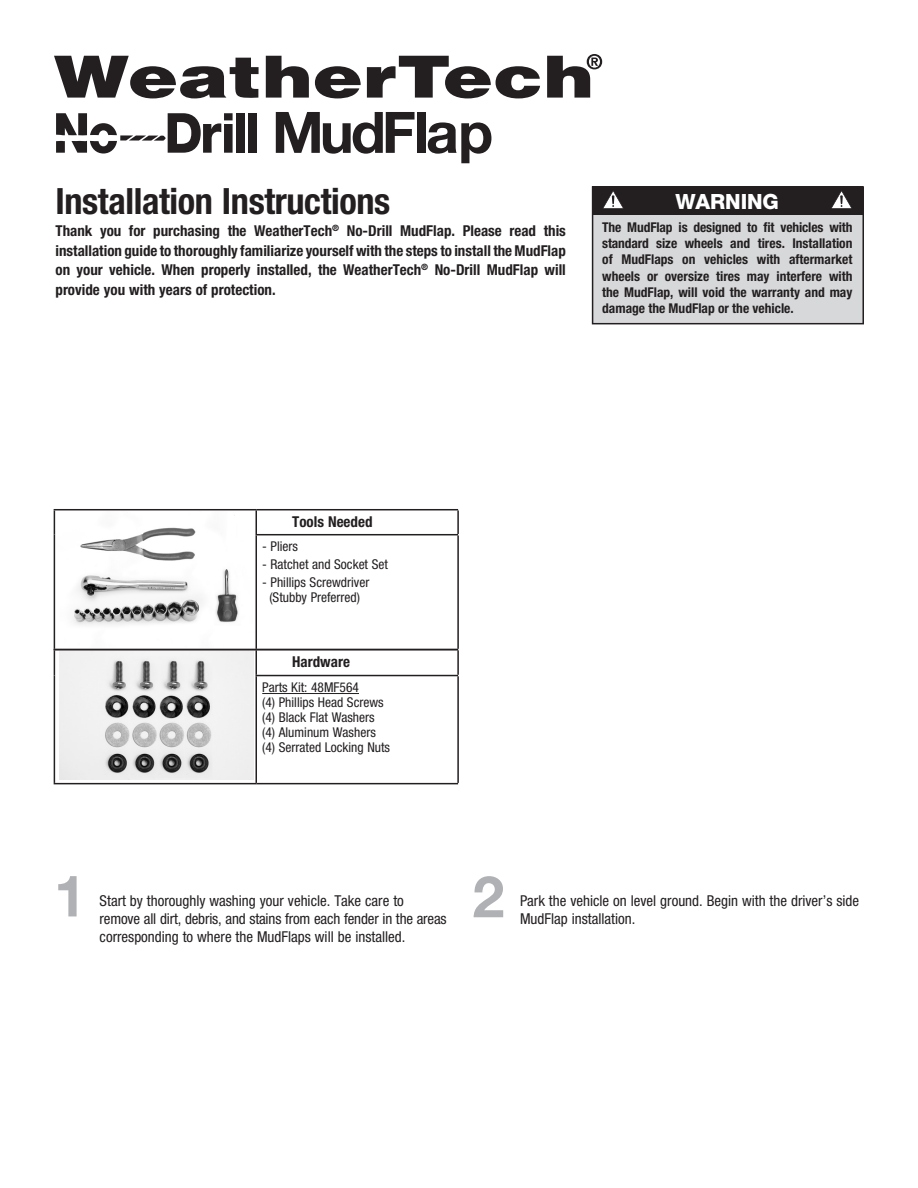
<style>
.page{position:relative;width:918px;height:1188px;background:#fff}
.page>*{position:absolute;margin:0;border:0;box-sizing:border-box;transform-origin:0 0}
.t1{font:700 57.6px "Helvetica Neue";color:#b0b1b5}
.t2{font:700 57.3px "Helvetica Neue";letter-spacing:-.05em;color:#231f20}
.t3{font:700 condensed 36.3px "Helvetica Neue";letter-spacing:-.01em;color:#231f20}
.t4{font:800 21px "Helvetica Neue";letter-spacing:-.005em;color:#fff}
.t5{font:700 condensed 15px/19.5px "Helvetica Neue";color:#231f20;text-align:justify}
.t6{font:condensed 15px/18px "Helvetica Neue";color:#231f20}
.t7{font:700 condensed 13.5px/16.2px "Helvetica Neue";color:#231f20;text-align:justify}
.t8{font:condensed 13.5px "Helvetica Neue";color:#231f20}
</style>
<div class="page">
<div style="left:593px;top:187px;width:270px;height:137px;background:#d7d8da"></div>
<div style="left:592px;top:186px;width:272px;height:138px;border:2px solid #231f20"></div>
<div style="left:592px;top:187px;width:271px;height:28px;background:#231f20"></div>
<svg style="left:831px;top:191px;width:21px;height:18px"></svg>
<svg style="left:603px;top:191px;width:21px;height:18px"></svg>
<div style="left:236px;top:113px;width:9px;height:40px;background:#231f20"></div>
<div style="left:248px;top:113px;width:8px;height:40px;background:#231f20"></div>
<svg style="left:56px;top:113px;width:177px;height:41px"></svg>
<svg style="left:54px;top:56px;width:205px;height:42px"></svg>
<svg style="left:266px;top:56px;width:43px;height:42px"></svg>
<svg style="left:315px;top:66px;width:46px;height:32px"></svg>
<svg style="left:367px;top:56px;width:173px;height:42px"></svg>
<svg style="left:547px;top:54px;width:55px;height:44px"></svg>
<hr style="left:54px;top:509px;width:202px;height:1px;background:#231f20">
<svg style="left:54px;top:510px;width:1px;height:25px"></svg>
<hr style="left:256px;top:509px;width:202px;height:1px;background:#231f20">
<svg style="left:256px;top:510px;width:1px;height:24px"></svg>
<hr style="left:457px;top:510px;width:2px;height:24px;background:#231f20">
<hr style="left:54px;top:535px;width:1px;height:114px;background:#231f20">
<hr style="left:256px;top:534px;width:202px;height:1px;background:#231f20">
<hr style="left:256px;top:535px;width:1px;height:114px;background:#231f20">
<hr style="left:457px;top:535px;width:2px;height:114px;background:#231f20">
<img style="left:73px;top:515px;width:166px;height:110px">
<hr style="left:54px;top:649px;width:202px;height:1px;background:#231f20">
<svg style="left:54px;top:650px;width:1px;height:26px"></svg>
<hr style="left:256px;top:649px;width:202px;height:1px;background:#231f20">
<svg style="left:256px;top:650px;width:1px;height:25px"></svg>
<hr style="left:457px;top:650px;width:2px;height:25px;background:#231f20">
<hr style="left:54px;top:676px;width:1px;height:107px;background:#231f20">
<hr style="left:256px;top:675px;width:202px;height:1px;background:#231f20">
<hr style="left:256px;top:676px;width:1px;height:107px;background:#231f20">
<hr style="left:457px;top:676px;width:2px;height:107px;background:#231f20">
<hr style="left:54px;top:783px;width:202px;height:1px;background:#231f20">
<hr style="left:256px;top:783px;width:202px;height:1px;background:#231f20">
<img style="left:60px;top:652px;width:193px;height:128px">
<hr style="left:262px;top:693px;width:97px;height:1px;background:#231f20">
<p class="t2" style="left:272px;top:97px;width:223px">MudFlap</p>
<p class="t3" style="left:56px;top:179px;width:336px">Installation Instructions</p>
<p class="t5" style="left:56px;top:221px;width:512px">Thank you for purchasing the WeatherTech<sup>®</sup> No-Drill MudFlap. Please read this installation guide to thoroughly familiarize yourself with the steps to install the MudFlap on your vehicle. When properly installed, the WeatherTech<sup>®</sup> No-Drill MudFlap will provide you with years of protection.</p>
<p class="t4" style="left:675px;top:189px;width:105px">WARNING</p>
<p class="t7" style="left:602px;top:219px;width:252px">The MudFlap is designed to fit vehicles with standard size wheels and tires. Installation of MudFlaps on vehicles with aftermarket wheels or oversize tires may interfere with the MudFlap, will void the warranty and may damage the MudFlap or the vehicle.</p>
<p class="t5" style="left:292px;top:512px;width:82px">Tools Needed</p>
<p class="t8" style="left:262px;top:539px;width:37px">- Pliers</p>
<p class="t8" style="left:262px;top:557px;width:127px">- Ratchet and Socket Set</p>
<p class="t8" style="left:262px;top:575px;width:109px">- Phillips Screwdriver</p>
<p class="t8" style="left:269px;top:590px;width:92px">(Stubby Preferred)</p>
<p class="t5" style="left:292px;top:652px;width:59px">Hardware</p>
<p class="t8" style="left:262px;top:680px;width:98px">Parts Kit: 48MF564</p>
<p class="t8" style="left:262px;top:695px;width:123px">(4) Phillips Head Screws</p>
<p class="t8" style="left:262px;top:710px;width:114px">(4) Black Flat Washers</p>
<p class="t8" style="left:262px;top:725px;width:115px">(4) Aluminum Washers</p>
<p class="t8" style="left:262px;top:740px;width:129px">(4) Serrated Locking Nuts</p>
<p class="t1" style="left:54px;top:860px;width:34px">1</p>
<p class="t1" style="left:472px;top:861px;width:34px">2</p>
<p class="t6" style="left:100px;top:891px;width:349px">Start by thoroughly washing your vehicle. Take care to remove all dirt, debris, and stains from each fender in the areas corresponding to where the MudFlaps will be installed.</p>
<p class="t6" style="left:520px;top:891px;width:341px">Park the vehicle on level ground. Begin with the driver’s side</p>
<p class="t6" style="left:520px;top:909px;width:117px">MudFlap installation.</p>
</div>
